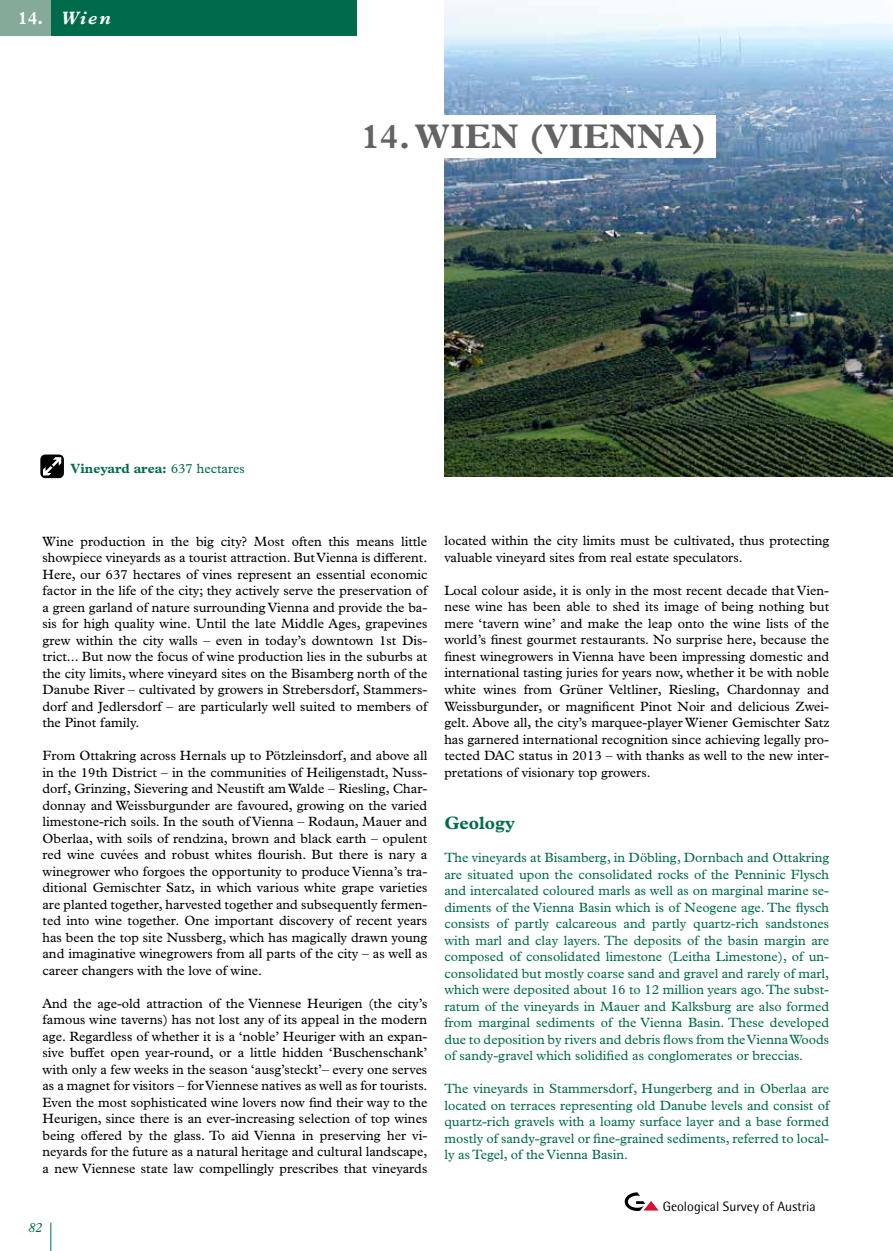
<style>
.page{position:relative;width:893px;height:1251px;background:#fff}
.page>*{position:absolute;margin:0;border:0;box-sizing:border-box;transform-origin:0 0}
.t1{font:700 34.05px "Plantin";letter-spacing:.02em;color:#646363}
.t2{font:700 18px "Plantin MT Pro";color:#006b4b}
.t3{font:italic 700 18px "Plantin MT Pro";color:#fff}
.t4{font:13.5px/16.5px "Plantin MT Pro";color:#000;text-align:justify}
.t5{font:13.5px/16.5px "Plantin MT Pro";color:#006b4b;text-align:justify}
.t6{font:13.5px "Rotis Semi Sans";color:#000}
.t7{font:700 13.5px "Plantin MT Pro";color:#006b4b}
.t8{font:italic 13.5px "Plantin MT Pro";color:#006b4b}
.s1{font-style:normal}
.s2{font-weight:400}
</style>
<div class="page">
<img style="left:444px;top:0;width:449px;height:476px">
<div style="left:40px;top:454px;width:24px;height:24px;background:#000;border-radius:5px"></div>
<svg style="left:43px;top:457px;width:18px;height:18px"></svg>
<svg style="left:51px;top:1222px;width:1px;height:28px"></svg>
<svg style="left:625px;top:1192px;width:33px;height:18px"></svg>
<div style="left:353px;top:115px;width:362px;height:42px;background:#fff"></div>
<div style="left:0;top:0;width:52px;height:36px;background:#85aa99"></div>
<div style="left:52px;top:0;width:305px;height:36px;background:#006b4b"></div>
<h2 class="t3" style="left:18px;top:7px;width:94px"><span class="s1">14.</span> Wien</h2>
<h1 class="t1" style="left:362px;top:117px;width:346px">14. WIEN (VIENNA)</h1>
<p class="t7" style="left:71px;top:460px;width:176px">Vineyard area: <span class="s2">637 hectares</span></p>
<p class="t4" style="left:43px;top:532px;width:386px">Wine production in the big city? Most often this means little showpiece vineyards as a tourist attraction. But Vienna is different.<br>Here, our 637 hectares of vines represent an essential economic factor in the life of the city; they actively serve the preservation of a green garland of nature surrounding Vienna and provide the ba&shy;sis for high quality wine. Until the late Middle Ages, grapevines grew within the city walls – even in today’s downtown 1st Dis&shy;trict... But now the focus of wine production lies in the suburbs at the city limits, where vineyard sites on the Bisamberg north of the Danube River – cultivated by growers in Strebersdorf, Stammers&shy;dorf and Jedlersdorf – are particularly well suited to members of the Pinot family.</p>
<p class="t4" style="left:43px;top:747px;width:386px">From Ottakring across Hernals up to Pötzleinsdorf, and above all in the 19th District – in the communities of Heiligenstadt, Nuss&shy;dorf, Grinzing, Sievering and Neustift am Walde – Riesling, Char&shy;donnay and Weissburgunder are favoured, growing on the varied limestone-rich soils. In the south of Vienna – Rodaun, Mauer and Oberlaa, with soils of rendzina, brown and black earth – opulent red wine cuvées and robust whites flourish. But there is nary a winegrower who forgoes the opportunity to produce Vienna’s tra&shy;ditional Gemischter Satz, in which various white grape varieties are planted together, harvested together and subsequently fermen&shy;ted into wine together. One important discovery of recent years has been the top site Nussberg, which has magically drawn young and imaginative winegrowers from all parts of the city – as well as career changers with the love of wine.</p>
<p class="t4" style="left:43px;top:994px;width:386px">And the age-old attraction of the Viennese Heurigen (the city’s famous wine taverns) has not lost any of its appeal in the modern age. Regardless of whether it is a ‘noble’ Heuriger with an expan&shy;sive buffet open year-round, or a little hidden ‘Buschenschank’ with only a few weeks in the season ‘ausg’steckt’– every one serves as a magnet for visitors – for Viennese natives as well as for tourists.<br>Even the most sophisticated wine lovers now find their way to the Heurigen, since there is an ever-increasing selection of top wines being offered by the glass. To aid Vienna in preserving her vi&shy;neyards for the future as a natural heritage and cultural landscape, a new Viennese state law compellingly prescribes that vineyards</p>
<p class="t8" style="left:28px;top:1219px;width:16px">82</p>
<p class="t4" style="left:444px;top:532px;width:386px">located within the city limits must be cultivated, thus protecting valuable vineyard sites from real estate speculators.</p>
<p class="t4" style="left:444px;top:582px;width:386px">Local colour aside, it is only in the most recent decade that Vien&shy;nese wine has been able to shed its image of being nothing but mere ‘tavern wine’ and make the leap onto the wine lists of the world’s finest gourmet restaurants. No surprise here, because the finest winegrowers in Vienna have been impressing domestic and international tasting juries for years now, whether it be with noble white wines from Grüner Veltliner, Riesling, Chardonnay and Weissburgunder, or magnificent Pinot Noir and delicious Zwei&shy;gelt. Above all, the city’s marquee-player Wiener Gemischter Satz has garnered international recognition since achieving legally pro&shy;tected DAC status in 2013 – with thanks as well to the new inter&shy;pretations of visionary top growers.</p>
<h2 class="t2" style="left:444px;top:812px;width:72px">Geology</h2>
<p class="t5" style="left:444px;top:849px;width:386px">The vineyards at Bisamberg, in Döbling, Dornbach and Ottakring are situated upon the consolidated rocks of the Penninic Flysch and intercalated coloured marls as well as on marginal marine se&shy;diments of the Vienna Basin which is of Neogene age. The flysch consists of partly calcareous and partly quartz-rich sandstones with marl and clay layers. The deposits of the basin margin are composed of consolidated limestone (Leitha Limestone), of un&shy;consolidated but mostly coarse sand and gravel and rarely of marl, which were deposited about 16 to 12 million years ago. The subst&shy;ratum of the vineyards in Mauer and Kalksburg are also formed from marginal sediments of the Vienna Basin. These developed due to deposition by rivers and debris flows from the Vienna Woods of sandy-gravel which solidified as conglomerates or breccias.</p>
<p class="t5" style="left:444px;top:1080px;width:386px">The vineyards in Stammersdorf, Hungerberg and in Oberlaa are located on terraces representing old Danube levels and consist of quartz-rich gravels with a loamy surface layer and a base formed mostly of sandy-gravel or fine-grained sediments, referred to local&shy;ly as Tegel, of the Vienna Basin.</p>
<p class="t6" style="left:663px;top:1197px;width:154px">Geological Survey of Austria</p>
</div>
